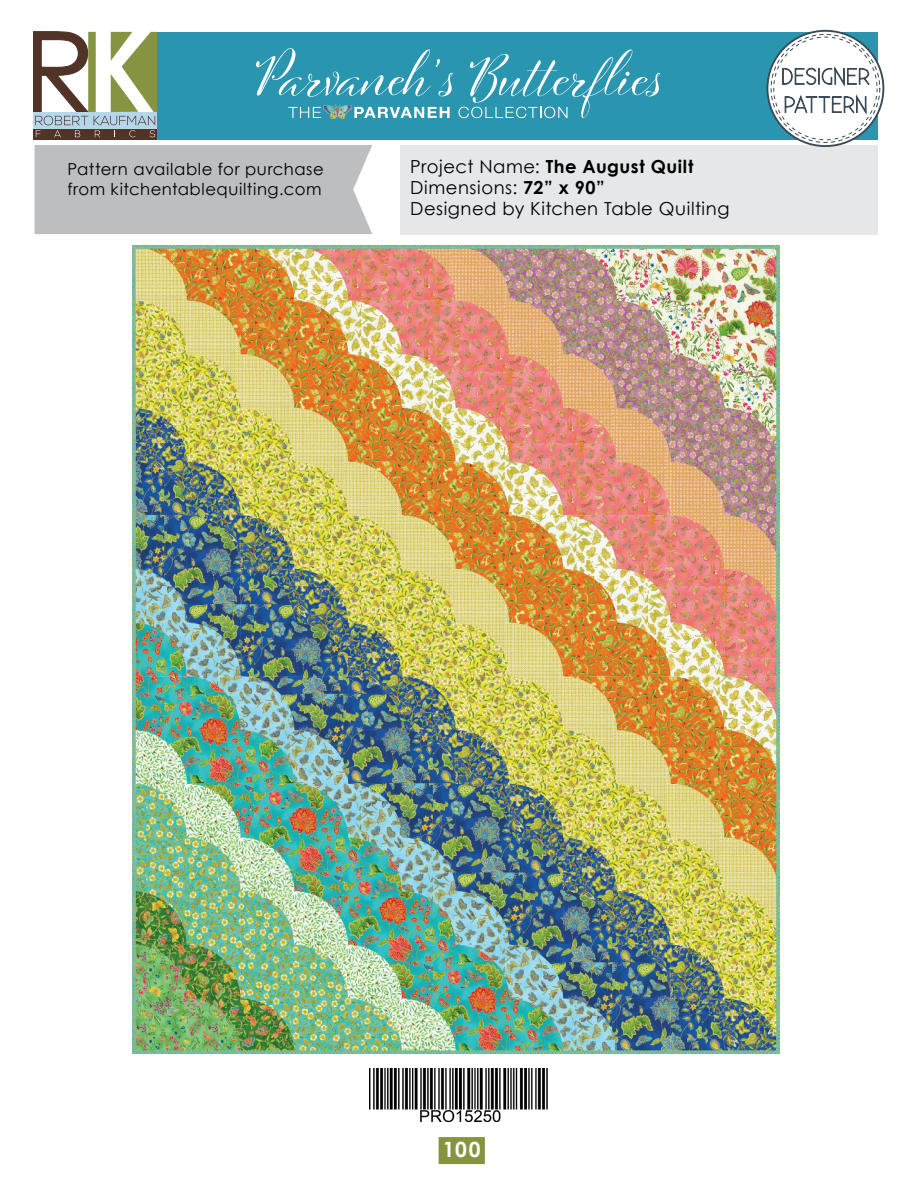
<style>
.page{position:relative;width:918px;height:1188px;background:#fff}
.page>*{position:absolute;margin:0;border:0;box-sizing:border-box;transform-origin:0 0}
.t1{font:700 21px "Century Gothic";color:#fff}
.t2{font:18px/21px "Century Gothic";letter-spacing:.03em;color:#000}
.t3{font:16.5px/19.8px "Century Gothic";letter-spacing:.03em;color:#000}
.s1{font-weight:700}
</style>
<div class="page">
<div style="left:439px;top:1137px;width:46px;height:27px;background:#869441"></div>
<img style="left:369px;top:1068px;width:179px;height:54px">
<img style="left:132px;top:245px;width:647px;height:809px">
<div style="left:35px;top:145px;width:337px;height:89px;background:#bcbec0"></div>
<div style="left:400px;top:145px;width:478px;height:89px;background:#e6e7e8"></div>
<div style="left:153px;top:32px;width:725px;height:107px;background:#2a95af"></div>
<svg style="left:34px;top:32px;width:123px;height:107px"></svg>
<svg style="left:767px;top:31px;width:116px;height:115px"></svg>
<div style="left:767px;top:30px;width:117px;height:117px;border:2px solid #3a4a57;border-radius:50%"></div>
<svg style="left:771px;top:34px;width:109px;height:108px"></svg>
<div style="left:774px;top:37px;width:103px;height:103px;background:#fff;border-radius:50%"></div>
<svg style="left:782px;top:66px;width:88px;height:51px"></svg>
<svg style="left:256px;top:48px;width:404px;height:70px"></svg>
<img style="left:324px;top:105px;width:27px;height:14px">
<p class="t3" style="left:67px;top:159px;width:258px">Pattern available for purchase from kitchentablequilting.com</p>
<p class="t2" style="left:410px;top:156px;width:321px">Project Name: <span class="s1">The August Quilt<br></span>Dimensions: <span class="s1">72” x 90”<br></span>Designed by Kitchen Table Quilting</p>
<p class="t1" style="left:443px;top:1134px;width:39px">100</p>
</div>
